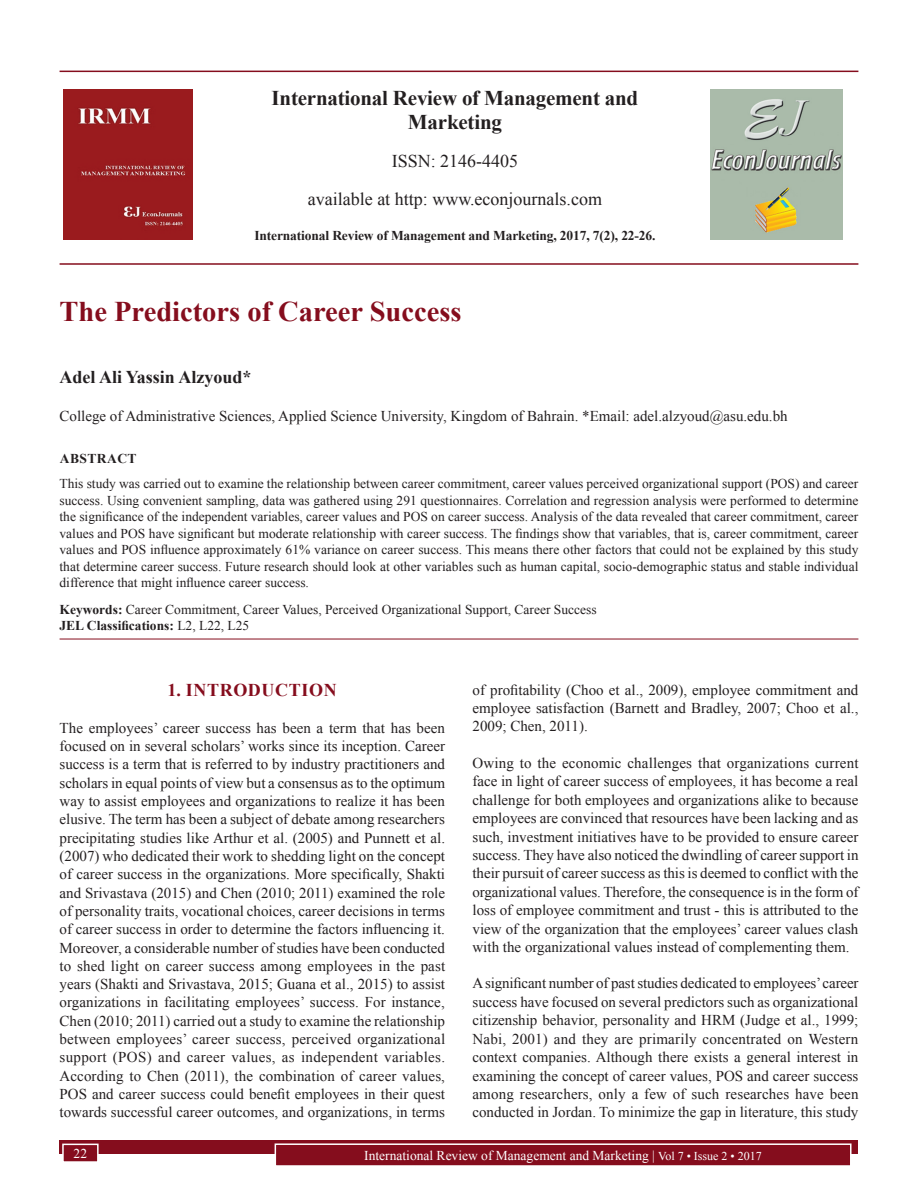
<style>
.page{position:relative;width:918px;height:1188px;background:#fff}
.page>*{position:absolute;margin:0;border:0;box-sizing:border-box;transform-origin:0 0}
.AT{font:700 28.5px "Times New Roman";color:#850d1d}
.Issue_details{font:700 21px/24px "Times New Roman";letter-spacing:-.01em;color:#231f20;text-align:center}
.Issue_details-2{font:18px "Times New Roman";color:#231f20}
.AU{font:700 18px "Times New Roman";color:#231f20}
.t1{font:700 18px "Times New Roman";letter-spacing:.035em;color:#850d1d}
.TX{font:15px/18.3px "Times New Roman";color:#231f20;text-align:justify}
.AFF{font:15px "Times New Roman";color:#231f20}
.ABS{font:13.5px/16.5px "Times New Roman";color:#231f20;text-align:justify}
.KWD{font:13.5px/16.2px "Times New Roman";color:#231f20}
.Folio{font:13.5px "Times New Roman";color:#fff}
.Issue_details-3{font:700 13.5px "Times New Roman";letter-spacing:-.01em;color:#231f20}
.ABSH{font:700 13.5px "Times New Roman";letter-spacing:.035em;color:#231f20}
.s1{font-weight:700}
.s2{font-size:12px}
</style>
<div class="page">
<hr style="left:60px;top:71px;width:798px;height:1px;background:#850d1d">
<hr style="left:60px;top:263px;width:798px;height:2px;background:#850d1d">
<img style="left:64px;top:89px;width:129px;height:151px">
<img style="left:711px;top:89px;width:132px;height:150px">
<div style="left:60px;top:1140px;width:798px;height:13px;background:#850d1d"></div>
<div style="left:275px;top:1144px;width:576px;height:22px;background:#850d1d"></div>
<div style="left:275px;top:1143px;width:577px;height:24px;border:2px solid #fff"></div>
<div style="left:63px;top:1144px;width:35px;height:18px;background:#850d1d"></div>
<div style="left:62px;top:1144px;width:37px;height:19px;border:2px solid #fff"></div>
<hr style="left:60px;top:639px;width:798px;height:1px;background:#850d1d">
<p class="Issue_details" style="left:272px;top:85px;width:368px">International Review of Management and<br>Marketing</p>
<p class="Issue_details-2" style="left:392px;top:148px;width:128px">ISSN: 2146-4405</p>
<p class="Issue_details-2" style="left:308px;top:186px;width:296px">available at http: www.econjournals.com</p>
<p class="Issue_details-3" style="left:254px;top:226px;width:403px">International Review of Management and Marketing, 2017, 7(2), 22-26.</p>
<p class="AT" style="left:60px;top:291px;width:404px">The Predictors of Career Success</p>
<p class="AU" style="left:60px;top:364px;width:193px">Adel Ali Yassin Alzyoud*</p>
<p class="AFF" style="left:60px;top:406px;width:730px">College of Administrative Sciences, Applied Science University, Kingdom of Bahrain. *Email: adel.alzyoud@asu.edu.bh</p>
<p class="ABSH" style="left:60px;top:449px;width:78px">ABSTRACT</p>
<p class="ABS" style="left:60px;top:475px;width:800px">This study was carried out to examine the relationship between career commitment, career values perceived organizational support (POS) and career success. Using convenient sampling, data was gathered using 291 questionnaires. Correlation and regression analysis were performed to determine the significance of the independent variables, career values and POS on career success. Analysis of the data revealed that career commitment, career values and POS have significant but moderate relationship with career success. The findings show that variables, that is, career commitment, career values and POS influence approximately 61% variance on career success. This means there other factors that could not be explained by this study that determine career success. Future research should look at other variables such as human capital, socio-demographic status and stable individual difference that might influence career success.</p>
<p class="KWD" style="left:60px;top:601px;width:539px"><span class="s1">Keywords:</span> Career Commitment, Career Values, Perceived Organizational Support, Career Success<br><span class="s1">JEL Classifications:</span> L2, L22, L25</p>
<h1 class="t1" style="left:168px;top:677px;width:171px">1. INTRODUCTION</h1>
<p class="TX" style="left:60px;top:718px;width:387px">The employees’ career success has been a term that has been focused on in several scholars’ works since its inception. Career success is a term that is referred to by industry practitioners and scholars in equal points of view but a consensus as to the optimum way to assist employees and organizations to realize it has been elusive. The term has been a subject of debate among researchers precipitating studies like Arthur et al. (2005) and Punnett et al. (2007) who dedicated their work to shedding light on the concept of career success in the organizations. More specifically, Shakti and Srivastava (2015) and Chen (2010; 2011) examined the role of personality traits, vocational choices, career decisions in terms of career success in order to determine the factors influencing it.<br>Moreover, a considerable number of studies have been conducted to shed light on career success among employees in the past years (Shakti and Srivastava, 2015; Guana et al., 2015) to assist organizations in facilitating employees’ success. For instance, Chen (2010; 2011) carried out a study to examine the relationship between employees’ career success, perceived organizational support (POS) and career values, as independent variables.<br>According to Chen (2011), the combination of career values, POS and career success could benefit employees in their quest towards successful career outcomes, and organizations, in terms</p>
<p class="TX" style="left:472px;top:680px;width:387px">of profitability (Choo et al., 2009), employee commitment and employee satisfaction (Barnett and Bradley, 2007; Choo et al., 2009; Chen, 2011).</p>
<p class="TX" style="left:472px;top:753px;width:388px">Owing to the economic challenges that organizations current face in light of career success of employees, it has become a real challenge for both employees and organizations alike to because employees are convinced that resources have been lacking and as such, investment initiatives have to be provided to ensure career success. They have also noticed the dwindling of career support in their pursuit of career success as this is deemed to conflict with the organizational values. Therefore, the consequence is in the form of loss of employee commitment and trust - this is attributed to the view of the organization that the employees’ career values clash with the organizational values instead of complementing them.</p>
<p class="TX" style="left:472px;top:974px;width:388px">A significant number of past studies dedicated to employees’ career success have focused on several predictors such as organizational citizenship behavior, personality and HRM (Judge et al., 1999; Nabi, 2001) and they are primarily concentrated on Western context companies. Although there exists a general interest in examining the concept of career values, POS and career success among researchers, only a few of such researches have been conducted in Jordan. To minimize the gap in literature, this study</p>
<p class="Folio" style="left:74px;top:1144px;width:15px">22</p>
<p class="Folio" style="left:364px;top:1146px;width:399px">International Review of Management and Marketing | <span class="s2">Vol 7 • Issue 2 • 2017</span></p>
</div>
